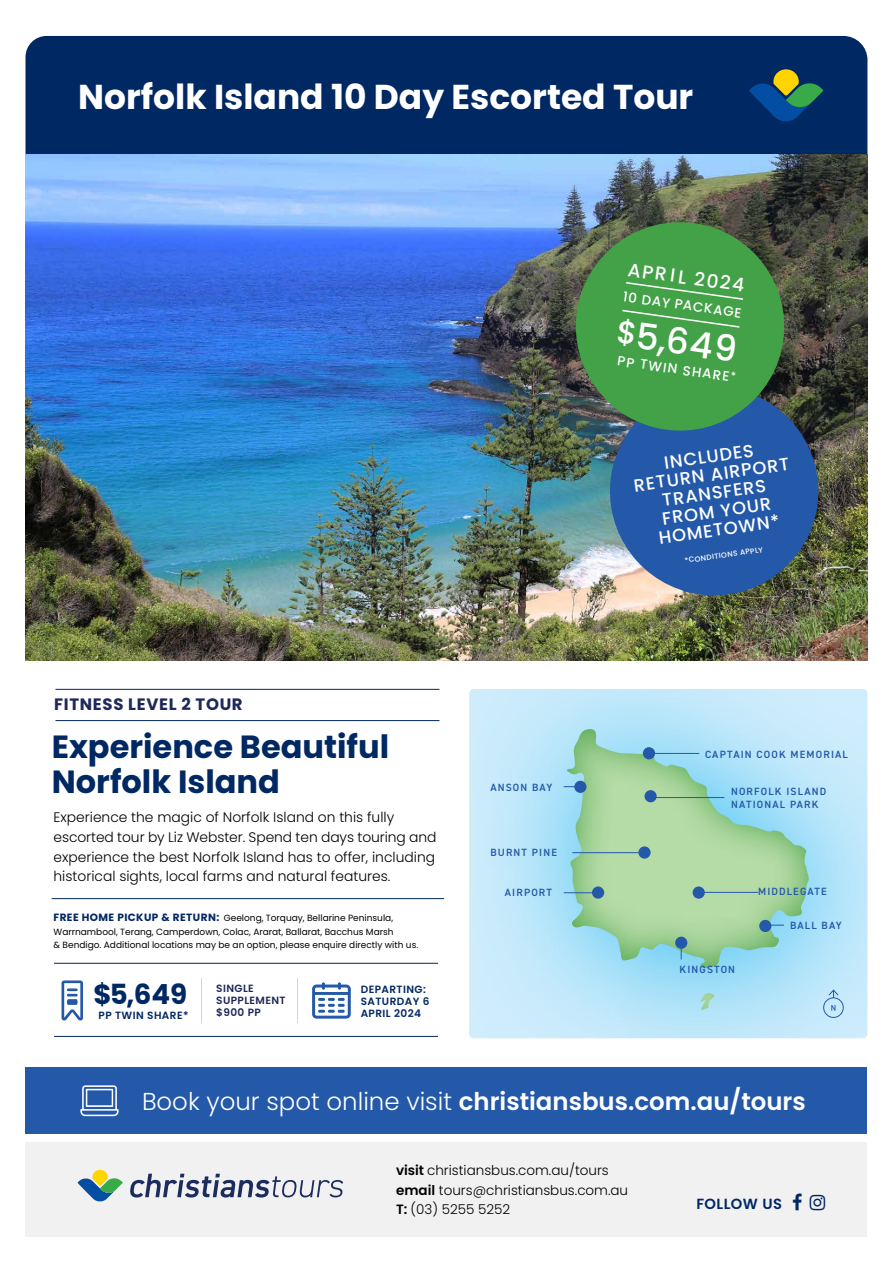
<style>
.page{position:relative;width:893px;height:1263px;background:#fff}
.page>*{position:absolute;margin:0;border:0;box-sizing:border-box;transform-origin:0 0}
.t1{font:500 36px "Poppins";color:#fff}
.t2{font:700 34.5px "Poppins";color:#fff}
.t3{font:700 32.1px/34.8px "Poppins";color:#002862}
.t4{font:700 27.75px "Poppins";color:#002862}
.t5{font:600 24.45px "Poppins";color:#fff}
.t6{font:500 18.75px "Poppins";color:#fff}
.t7{font:500 17.7px/18.5px "Poppins";color:#fff;text-align:center}
.t8{font:700 16.5px "Poppins";letter-spacing:.04em;color:#1e2859}
.t9{font:600 14.7px "Poppins";letter-spacing:.03em;color:#002862}
.t10{font:300 13.8px/19.6px "Poppins";color:#000}
.t11{font:300 13.5px/19.5px "Poppins";color:#000}
.t12{font:500 13.5px "Poppins";color:#fff}
.t13{font:600 10.5px/12.6px "DIN2014";letter-spacing:.11em;color:#2459a9}
.t14{font:600 10.5px/12px "Poppins";letter-spacing:.04em;color:#002862}
.t15{font:600 10.5px/12px "Poppins";letter-spacing:.04em;color:#1e2859}
.t16{font:9px/13.5px "Poppins";color:#000}
.t17{font:500 7.35px "Poppins";color:#fff}
.s1{font-size:31.5px}
.s2{font-weight:700;font-size:10.5px;color:#002862}
.s3{font-weight:300}
.s4{font-weight:600}
</style>
<div class="page">
<div style="left:26px;top:1142px;width:841px;height:95px;background:#f1f1f2"></div>
<svg style="left:130px;top:1174px;width:213px;height:23px"></svg>
<svg style="left:77px;top:1170px;width:46px;height:32px"></svg>
<div style="left:26px;top:36px;width:841px;height:119px;background:#002862"></div>
<svg style="left:749px;top:69px;width:74px;height:54px;background:#255663"></svg>
<div style="left:26px;top:1067px;width:841px;height:67px;background:#2459a9"></div>
<svg style="left:80px;top:1085px;width:39px;height:31px"></svg>
<div style="left:469px;top:689px;width:398px;height:349px;background:#00aeef;opacity:.75"></div>
<div style="left:564px;top:726px;width:246px;height:243px;background:#41ad49;opacity:.75"></div>
<div style="left:619px;top:912px;width:192px;height:126px;background:#00aeef;opacity:.75"></div>
<div style="left:699px;top:990px;width:16px;height:21px;background:#41ad49;opacity:.27"></div>
<img style="left:26px;top:155px;width:841px;height:505px">
<img style="left:603px;top:380px;width:222px;height:222px">
<div style="left:759px;top:920px;width:12px;height:12px;background:#2459a9;border-radius:50%"></div>
<div style="left:592px;top:886px;width:12px;height:13px;background:#2459a9;border-radius:50%"></div>
<svg style="left:638px;top:846px;width:13px;height:13px"></svg>
<div style="left:644px;top:790px;width:13px;height:12px;background:#2459a9;border-radius:50%"></div>
<div style="left:643px;top:747px;width:12px;height:12px;background:#2459a9;border-radius:50%"></div>
<div style="left:693px;top:886px;width:12px;height:13px;background:#2459a9;border-radius:50%"></div>
<div style="left:675px;top:937px;width:12px;height:12px;background:#2459a9;border-radius:50%"></div>
<div style="left:574px;top:781px;width:12px;height:12px;background:#2459a9;border-radius:50%"></div>
<svg style="left:771px;top:925px;width:13px;height:1px"></svg>
<hr style="left:697px;top:892px;width:61px;height:1px;background:#2459a9">
<hr style="left:564px;top:892px;width:33px;height:1px;background:#2459a9">
<hr style="left:572px;top:852px;width:72px;height:1px;background:#2459a9">
<hr style="left:651px;top:797px;width:73px;height:1px;background:#2459a9">
<hr style="left:651px;top:753px;width:48px;height:1px;background:#2459a9">
<div style="left:823px;top:997px;width:20px;height:21px;border:1px solid #2459a9;border-radius:50%"></div>
<svg style="left:828px;top:989px;width:11px;height:9px"></svg>
<svg style="left:831px;top:1005px;width:4px;height:6px"></svg>
<svg style="left:569px;top:215px;width:222px;height:223px;background:#43864e"></svg>
<svg style="left:621px;top:309px;width:120px;height:20px;background:#50a754"></svg>
<svg style="left:624px;top:281px;width:121px;height:20px;background:#50a754"></svg>
<hr style="left:54px;top:963px;width:384px;height:1px;background:#002862">
<hr style="left:56px;top:720px;width:383px;height:1px;background:#002862">
<hr style="left:56px;top:689px;width:383px;height:1px;background:#002862">
<hr style="left:201px;top:978px;width:1px;height:45px;background:#002862">
<hr style="left:297px;top:978px;width:1px;height:45px;background:#002862">
<hr style="left:54px;top:1036px;width:384px;height:1px;background:#002862">
<svg style="left:62px;top:980px;width:21px;height:41px"></svg>
<svg style="left:312px;top:982px;width:39px;height:37px"></svg>
<hr style="left:52px;top:898px;width:392px;height:1px;background:#002862">
<h2 class="t2" style="left:78px;top:77px;width:617px">Norfolk Island 10 Day Escorted Tour</h2>
<h3 class="t6" style="left:629px;top:258px;width:119px;rotate:8deg">APRIL 2024</h3>
<h3 class="t12" style="left:624px;top:289px;width:121px;rotate:8deg">10 DAY PACKAGE</h3>
<h1 class="t1" style="left:620px;top:312px;width:123px;rotate:8deg"><span class="s1">$</span>5,649</h1>
<h3 class="t12" style="left:618px;top:353px;width:121px;rotate:8deg">PP TWIN SHARE<sup>*</sup></h3>
<h3 class="t8" style="left:54px;top:695px;width:190px">FITNESS LEVEL 2 TOUR</h3>
<h3 class="t3" style="left:52px;top:729px;width:339px">Experience Beautiful<br>Norfolk Island</h3>
<h3 class="t10" style="left:54px;top:808px;width:385px">Experience the magic of Norfolk Island on this fully escorted tour by Liz Webster. Spend ten days touring and experience the best Norfolk Island has to offer, including historical sights, local farms and natural features.</h3>
<p class="t16" style="left:54px;top:911px;width:366px"><span class="s2">FREE HOME PICKUP &amp; RETURN:</span> Geelong, Torquay, Bellarine Peninsula,<br>Warrnambool, Terang, Camperdown, Colac, Ararat, Ballarat, Bacchus Marsh<br>&amp; Bendigo. Additional locations may be an option, please enquire directly with us.</p>
<h3 class="t4" style="left:94px;top:979px;width:95px">$5,649</h3>
<p class="t14" style="left:99px;top:1010px;width:91px">PP TWIN SHARE*</p>
<p class="t15" style="left:216px;top:983px;width:71px">SINGLE<br>SUPPLEMENT $900 PP</p>
<p class="t14" style="left:361px;top:983px;width:70px">DEPARTING:<br>SATURDAY 6<br>APRIL 2024</p>
<h3 class="t7" style="left:630px;top:458px;width:158px;rotate:-8deg">INCLUDES<br>RETURN AIRPORT<br>TRANSFERS<br>FROM YOUR<br>HOMETOWN*</h3>
<p class="t17" style="left:684px;top:556px;width:81px;rotate:-8deg">*CONDITIONS APPLY</p>
<p class="t13" style="left:490px;top:780px;width:64px">ANSON BAY</p>
<p class="t13" style="left:490px;top:846px;width:68px">BURNT PINE</p>
<p class="t13" style="left:705px;top:748px;width:144px">CAPTAIN COOK MEMORIAL</p>
<p class="t13" style="left:731px;top:785px;width:97px">NORFOLK ISLAND<br>NATIONAL PARK</p>
<p class="t13" style="left:505px;top:886px;width:49px">AIRPORT</p>
<p class="t13" style="left:758px;top:885px;width:70px">MIDDLEGATE</p>
<p class="t13" style="left:679px;top:963px;width:57px">KINGSTON</p>
<p class="t13" style="left:790px;top:919px;width:53px">BALL BAY</p>
<h3 class="t5" style="left:142px;top:1087px;width:665px"><span class="s3">Book your spot online visit</span> christiansbus.com.au/tours</h3>
<h3 class="t11" style="left:396px;top:1160px;width:234px"><span class="s4">visit</span> christiansbus.com.au/tours <span class="s4">email</span> tours@christiansbus.com.au<br><span class="s4">T:</span> (03) 5255 5252</h3>
<h3 class="t9" style="left:696px;top:1195px;width:87px">FOLLOW US</h3>
</div>
